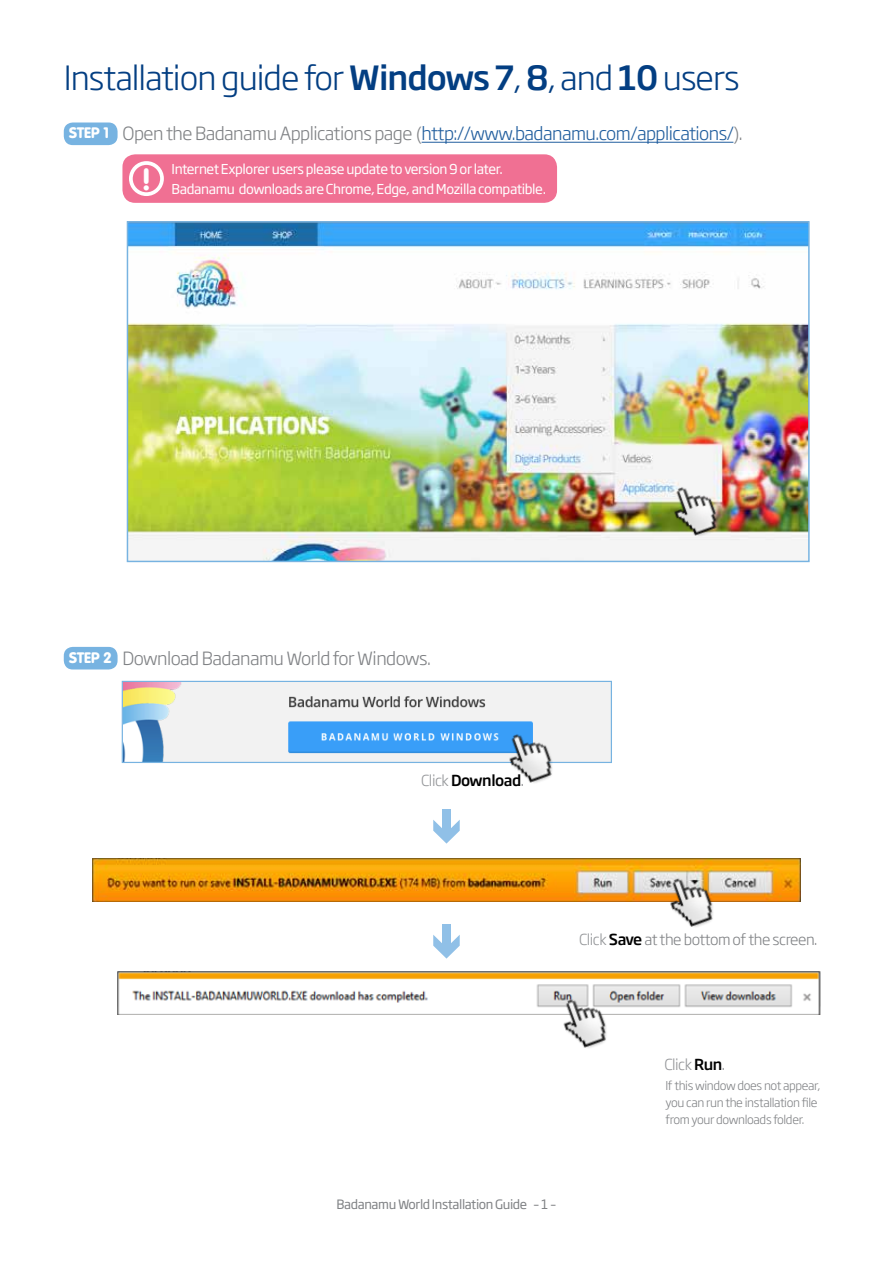
<style>
.page{position:relative;width:893px;height:1263px;background:#fff}
.page>*{position:absolute;margin:0;border:0;box-sizing:border-box;transform-origin:0 0}
.t1{font:300 33px "Soho Gothic Pro";letter-spacing:-.03em;color:#033e82}
.t2{font:900 30px "VAG Rounded Std";color:#fff}
.t3{font:300 18px "Soho Gothic Pro";letter-spacing:-.03em;color:#215e9e}
.t4{font:300 18px "Soho Gothic Pro";letter-spacing:-.03em;color:#808285}
.t5{font:300 15px "Soho Gothic Pro";letter-spacing:-.03em;color:#808285}
.t6{font:500 15px "Soho Gothic Pro";letter-spacing:-.03em;color:#000}
.t7{font:300 15px "Soho Gothic Pro";letter-spacing:-.03em;color:#939598}
.t8{font:13.5px "Soho Gothic Pro";letter-spacing:-.03em;color:#fff}
.t9{font:12.75px "Soho Gothic Pro";letter-spacing:-.03em;color:#808285}
.t10{font:300 12px/16.8px "Soho Gothic Pro";letter-spacing:-.03em;color:#808285}
.s1{font-weight:500}
.s2{font-family:"VAG Rounded Std";font-weight:900;font-size:15px;color:#fff}
.s3{color:#808285}
.s4{font-weight:300;color:#939598}
.s5{font-weight:300;color:#808285}
.s6{color:#939598}
.s7{font-weight:500;color:#000}
</style>
<div class="page">
<img style="left:92px;top:858px;width:709px;height:44px">
<div style="left:122px;top:154px;width:435px;height:49px;background:#f07093;border-radius:13px"></div>
<div style="left:64px;top:122px;width:54px;height:23px;background:#77b3e1;border-radius:9px"></div>
<hr style="left:422px;top:142px;width:311px;height:1px;background:#215e9e">
<img style="left:129px;top:223px;width:679px;height:337px">
<img style="left:117px;top:972px;width:704px;height:43px">
<img style="left:124px;top:683px;width:486px;height:78px">
<div style="left:122px;top:681px;width:490px;height:82px;border:1px solid #77b3e1"></div>
<img style="left:488px;top:719px;width:84px;height:64px">
<img style="left:542px;top:984px;width:84px;height:64px">
<img style="left:653px;top:472px;width:84px;height:76px">
<div style="left:129px;top:161px;width:35px;height:35px;border:4px solid #fff;border-radius:50%"></div>
<div style="left:442px;top:809px;width:9px;height:25px;background:#90c0e7"></div>
<svg style="left:433px;top:820px;width:27px;height:24px"></svg>
<div style="left:442px;top:924px;width:9px;height:25px;background:#90c0e7"></div>
<svg style="left:433px;top:935px;width:27px;height:23px"></svg>
<div style="left:64px;top:647px;width:54px;height:22px;background:#77b3e1;border-radius:9px"></div>
<img style="left:649px;top:863px;width:84px;height:64px">
<h1 class="t1" style="left:64px;top:52px;width:677px">Installation guide for <span class="s1">Windows 7</span>, <span class="s1">8</span>, and <span class="s1">10</span> users</h1>
<h3 class="t3" style="left:69px;top:120px;width:675px"><span class="s2">STEP 1</span> <span class="s3">Open the Badanamu Applications page (</span>http://www.badanamu.com/applications/<span class="s3">).</span></h3>
<p class="t8" style="left:172px;top:158px;width:333px">Internet Explorer users please update to version 9 or later.</p>
<h2 class="t2" style="left:143px;top:161px;width:9px">!</h2>
<p class="t8" style="left:172px;top:178px;width:376px">Badanamu downloads are Chrome, Edge, and Mozilla compatible.</p>
<h3 class="t4" style="left:69px;top:644px;width:363px"><span class="s2">STEP 2</span> Download Badanamu World for Windows.</h3>
<p class="t6" style="left:421px;top:769px;width:104px"><span class="s4">Click</span> Download<span class="s5">.</span></p>
<p class="t5" style="left:579px;top:928px;width:240px"><span class="s6">Click</span> <span class="s7">Save</span> at the bottom of the screen.</p>
<p class="t9" style="left:337px;top:1194px;width:221px">Badanamu World Installation Guide – 1 –</p>
<p class="t7" style="left:664px;top:1053px;width:62px">Click <span class="s7">Run</span><span class="s3">.</span></p>
<p class="t10" style="left:665px;top:1077px;width:156px">If this window does not appear, you can run the installation file from your downloads folder.</p>
</div>
